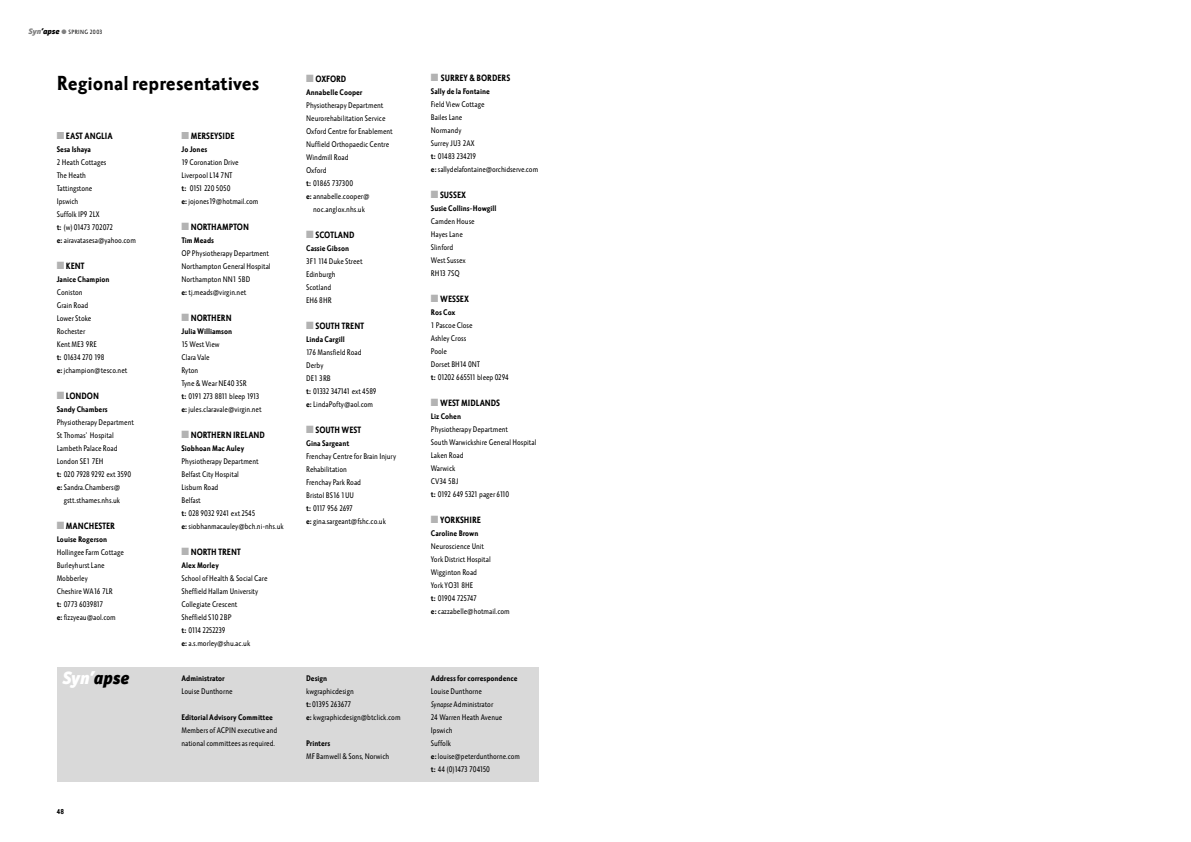
<style>
.page{position:relative;width:1191px;height:842px;background:#fff}
.page>*{position:absolute;margin:0;border:0;box-sizing:border-box;transform-origin:0 0}
.t1{font:700 20px "Octone ITC";color:#000}
.t2{font:italic 900 18px "Officina San ITC";color:#fff;scale:.95 1}
.t3{font:700 9px "Octone ITC";color:#000;scale:.95 1}
.t4{font:8px/13px "Octone ITC";color:#000;scale:.95 1}
.t5{font:700 8px "Octone ITC";color:#000;scale:.95 1}
.t6{font:8px "Octone ITC";letter-spacing:-.05em;color:#000;scale:.95 1}
.t7{font:8px "Octone ITC";letter-spacing:-.055em;color:#000;scale:.95 1}
.t8{font:700 7px "Octone ITC";color:#000}
.t9{font:6px "Octone ITC";letter-spacing:.05em;color:#000}
.s1{font-family:"Officina San ITC";font-weight:900;font-style:italic;font-size:8px;color:#808080}
.s2{font-family:"Officina San ITC";font-weight:900;font-style:italic;font-size:8px}
.s3{color:#808080}
.s4{color:#b3b3b3}
.s5{font-weight:700}
.s6{color:#000}
.s7{font-style:italic}
</style>
<div class="page">
<div style="left:57px;top:667px;width:482px;height:115px;background:#d9d9d9"></div>
<p class="t9" style="left:28px;top:30px;width:76px"><span class="s1">Syn</span><span class="s2">’apse</span> <span class="s3">●</span> SPRING 2003</p>
<h1 class="t1" style="left:57px;top:76px;width:204px">Regional representatives</h1>
<p class="t3" style="left:57px;top:132px;width:60px"><span class="s4">■</span> EAST ANGLIA</p>
<p class="t5" style="left:57px;top:146px;width:38px">Sesa Ishaya</p>
<p class="t4" style="left:57px;top:156px;width:85px">2 Heath Cottages<br>The Heath<br>Tattingstone<br>Ipswich<br>Suffolk IP9 2LX<br><span class="s5">t:</span> (w) 01473 702072<br><span class="s5">e:</span> airavatasesa@yahoo.com</p>
<p class="t3" style="left:57px;top:262px;width:31px"><span class="s4">■</span> KENT</p>
<p class="t5" style="left:57px;top:276px;width:57px">Janice Champion</p>
<p class="t4" style="left:57px;top:286px;width:76px">Coniston<br>Grain Road<br>Lower Stoke<br>Rochester<br>Kent ME3 9RE<br><span class="s5">t:</span> 01634 270 198<br><span class="s5">e:</span> jchampion@tesco.net</p>
<p class="t3" style="left:57px;top:392px;width:46px"><span class="s4">■</span> LONDON</p>
<p class="t5" style="left:57px;top:406px;width:55px">Sandy Chambers</p>
<p class="t4" style="left:57px;top:416px;width:83px">Physiotherapy Department</p>
<p class="t4" style="left:57px;top:429px;width:62px">St Thomas’ Hospital</p>
<p class="t4" style="left:57px;top:442px;width:66px">Lambeth Palace Road</p>
<p class="t4" style="left:57px;top:455px;width:51px">London SE1 7EH</p>
<p class="t6" style="left:57px;top:471px;width:80px"><span class="s5">t:</span> 020 7928 9292 ext 3590</p>
<p class="t4" style="left:57px;top:481px;width:68px"><span class="s5">e:</span> Sandra.Chambers@</p>
<p class="t4" style="left:64px;top:494px;width:61px">gstt.sthames.nhs.uk</p>
<p class="t3" style="left:57px;top:522px;width:63px"><span class="s4">■</span> MANCHESTER</p>
<p class="t5" style="left:57px;top:536px;width:55px">Louise Rogerson</p>
<p class="t4" style="left:57px;top:546px;width:72px">Hollingee Farm Cottage<br>Burleyhurst Lane<br>Mobberley<br>Cheshire WA16 7LR<br><span class="s5">t:</span> 0773 6039817<br><span class="s5">e:</span> fizzyeau@aol.com</p>
<p class="t3" style="left:181px;top:132px;width:57px"><span class="s4">■</span> MERSEYSIDE</p>
<p class="t5" style="left:181px;top:146px;width:29px">Jo Jones</p>
<p class="t4" style="left:181px;top:156px;width:83px">19 Coronation Drive<br>Liverpool L14 7NT<br><span class="s5">t:</span> 0151 220 5050<br><span class="s5">e:</span> jojones19@hotmail.com</p>
<p class="t3" style="left:181px;top:223px;width:73px"><span class="s4">■</span> NORTHAMPTON</p>
<p class="t5" style="left:181px;top:237px;width:36px">Tim Meads</p>
<p class="t4" style="left:181px;top:247px;width:95px">OP Physiotherapy Department<br>Northampton General Hospital<br>Northampton NN1 5BD<br><span class="s5">e:</span> tj.meads@virgin.net</p>
<p class="t3" style="left:181px;top:314px;width:54px"><span class="s4">■</span> NORTHERN</p>
<p class="t5" style="left:181px;top:328px;width:55px">Julia Williamson</p>
<p class="t4" style="left:181px;top:338px;width:86px">15 West View<br>Clara Vale<br>Ryton<br>Tyne &amp; Wear NE40 3SR<br><span class="s5">t:</span> 0191 273 8811 bleep 1913 <span class="s5">e:</span> jules.claravale@virgin.net</p>
<p class="t3" style="left:181px;top:431px;width:89px"><span class="s4">■</span> NORTHERN IRELAND</p>
<p class="t5" style="left:181px;top:445px;width:68px">Siobhoan Mac Auley</p>
<p class="t4" style="left:181px;top:455px;width:109px">Physiotherapy Department<br>Belfast City Hospital<br>Lisburn Road<br>Belfast<br><span class="s5">t:</span> 028 9032 9241 ext 2545<br><span class="s5">e:</span> siobhanmacauley@bch.ni-nhs.uk</p>
<p class="t3" style="left:181px;top:548px;width:64px"><span class="s4">■</span> NORTH TRENT</p>
<p class="t5" style="left:181px;top:562px;width:41px">Alex Morley</p>
<p class="t4" style="left:181px;top:572px;width:92px">School of Health &amp; Social Care<br>Sheffield Hallam University<br>Collegiate Crescent<br>Sheffield S10 2BP<br><span class="s5">t:</span> 0114 2252239<br><span class="s5">e:</span> a.s.morley@shu.ac.uk</p>
<h2 class="t2" style="left:62px;top:672px;width:72px">Syn’<span class="s6">apse</span></h2>
<p class="t5" style="left:181px;top:676px;width:47px">Administrator</p>
<p class="t4" style="left:181px;top:686px;width:55px">Louise Dunthorne</p>
<p class="t5" style="left:181px;top:715px;width:98px">Editorial Advisory Committee</p>
<p class="t4" style="left:181px;top:725px;width:103px">Members of ACPIN executive and national committees as required.</p>
<p class="t8" style="left:57px;top:809px;width:9px">48</p>
<p class="t3" style="left:306px;top:76px;width:44px"><span class="s4">■</span> OXFORD</p>
<p class="t5" style="left:306px;top:89px;width:61px">Annabelle Cooper</p>
<p class="t4" style="left:306px;top:100px;width:83px">Physiotherapy Department</p>
<p class="t4" style="left:306px;top:113px;width:85px">Neurorehabilitation Service</p>
<p class="t4" style="left:306px;top:126px;width:93px">Oxford Centre for Enablement</p>
<p class="t4" style="left:306px;top:139px;width:89px">Nuffield Orthopaedic Centre</p>
<p class="t4" style="left:306px;top:152px;width:46px">Windmill Road</p>
<p class="t4" style="left:306px;top:165px;width:23px">Oxford</p>
<p class="t7" style="left:306px;top:180px;width:51px"><span class="s5">t:</span> 01865 737300</p>
<p class="t4" style="left:306px;top:191px;width:68px"><span class="s5">e:</span> annabelle.cooper@</p>
<p class="t4" style="left:313px;top:204px;width:56px">noc.anglox.nhs.uk</p>
<p class="t3" style="left:306px;top:232px;width:52px"><span class="s4">■</span> SCOTLAND</p>
<p class="t5" style="left:306px;top:245px;width:47px">Cassie Gibson</p>
<p class="t4" style="left:306px;top:256px;width:61px">3F1 114 Duke Street<br>Edinburgh<br>Scotland<br>EH6 8HR</p>
<p class="t3" style="left:306px;top:323px;width:63px"><span class="s4">■</span> SOUTH TRENT</p>
<p class="t5" style="left:306px;top:336px;width:42px">Linda Cargill</p>
<p class="t4" style="left:306px;top:347px;width:76px">176 Mansfield Road<br>Derby<br>DE1 3RB<br><span class="s5">t:</span> 01332 347141 ext 4589 <span class="s5">e:</span> LindaPofty@aol.com</p>
<p class="t3" style="left:306px;top:427px;width:60px"><span class="s4">■</span> SOUTH WEST</p>
<p class="t5" style="left:306px;top:440px;width:47px">Gina Sargeant</p>
<p class="t4" style="left:306px;top:451px;width:96px">Frenchay Centre for Brain Injury<br>Rehabilitation<br>Frenchay Park Road<br>Bristol BS16 1UU<br><span class="s5">t:</span> 0117 956 2697<br><span class="s5">e:</span> gina.sargeant@fshc.co.uk</p>
<p class="t5" style="left:306px;top:676px;width:24px">Design</p>
<p class="t4" style="left:306px;top:686px;width:101px">kwgraphicdesign<br><span class="s5">t:</span> 01395 263677<br><span class="s5">e:</span> kwgraphicdesign@btclick.com</p>
<p class="t5" style="left:306px;top:741px;width:27px">Printers</p>
<p class="t4" style="left:306px;top:751px;width:89px">MF Barnwell &amp; Sons, Norwich</p>
<p class="t3" style="left:431px;top:75px;width:85px"><span class="s4">■</span> SURREY &amp; BORDERS</p>
<p class="t5" style="left:431px;top:89px;width:64px">Sally de la Fontaine</p>
<p class="t4" style="left:431px;top:99px;width:115px">Field View Cottage<br>Bailes Lane<br>Normandy<br>Surrey JU3 2AX<br><span class="s5">t:</span> 01483 234219<br><span class="s5">e:</span> sallydelafontaine@orchidserve.com</p>
<p class="t3" style="left:431px;top:192px;width:39px"><span class="s4">■</span> SUSSEX</p>
<p class="t5" style="left:431px;top:206px;width:71px">Susie Collins-Howgill</p>
<p class="t4" style="left:431px;top:216px;width:48px">Camden House<br>Hayes Lane<br>Slinford<br>West Sussex<br>RH13 7SQ</p>
<p class="t3" style="left:431px;top:296px;width:42px"><span class="s4">■</span> WESSEX</p>
<p class="t5" style="left:431px;top:310px;width:27px">Ros Cox</p>
<p class="t4" style="left:431px;top:320px;width:84px">1 Pascoe Close<br>Ashley Cross<br>Poole<br>Dorset BH14 0NT<br><span class="s5">t:</span> 01202 665511 bleep 0294</p>
<p class="t3" style="left:431px;top:400px;width:75px"><span class="s4">■</span> WEST MIDLANDS</p>
<p class="t5" style="left:431px;top:414px;width:33px">Liz Cohen</p>
<p class="t4" style="left:431px;top:424px;width:113px">Physiotherapy Department<br>South Warwickshire General Hospital<br>Laken Road<br>Warwick<br>CV34 5BJ<br><span class="s5">t:</span> 0192 649 5321 pager 6110</p>
<p class="t3" style="left:431px;top:517px;width:54px"><span class="s4">■</span> YORKSHIRE</p>
<p class="t5" style="left:431px;top:531px;width:52px">Caroline Brown</p>
<p class="t4" style="left:431px;top:541px;width:85px">Neuroscience Unit<br>York District Hospital<br>Wigginton Road<br>York YO31 8HE<br><span class="s5">t:</span> 01904 725747<br><span class="s5">e:</span> cazzabelle@hotmail.com</p>
<p class="t5" style="left:431px;top:676px;width:93px">Address for correspondence</p>
<p class="t4" style="left:431px;top:686px;width:95px">Louise Dunthorne<br><span class="s7">Synapse</span> Administrator<br>24 Warren Heath Avenue<br>Ipswich<br>Suffolk<br><span class="s5">e:</span> louise@peterdunthorne.com <span class="s5">t:</span> 44 (0)1473 704150</p>
</div>
